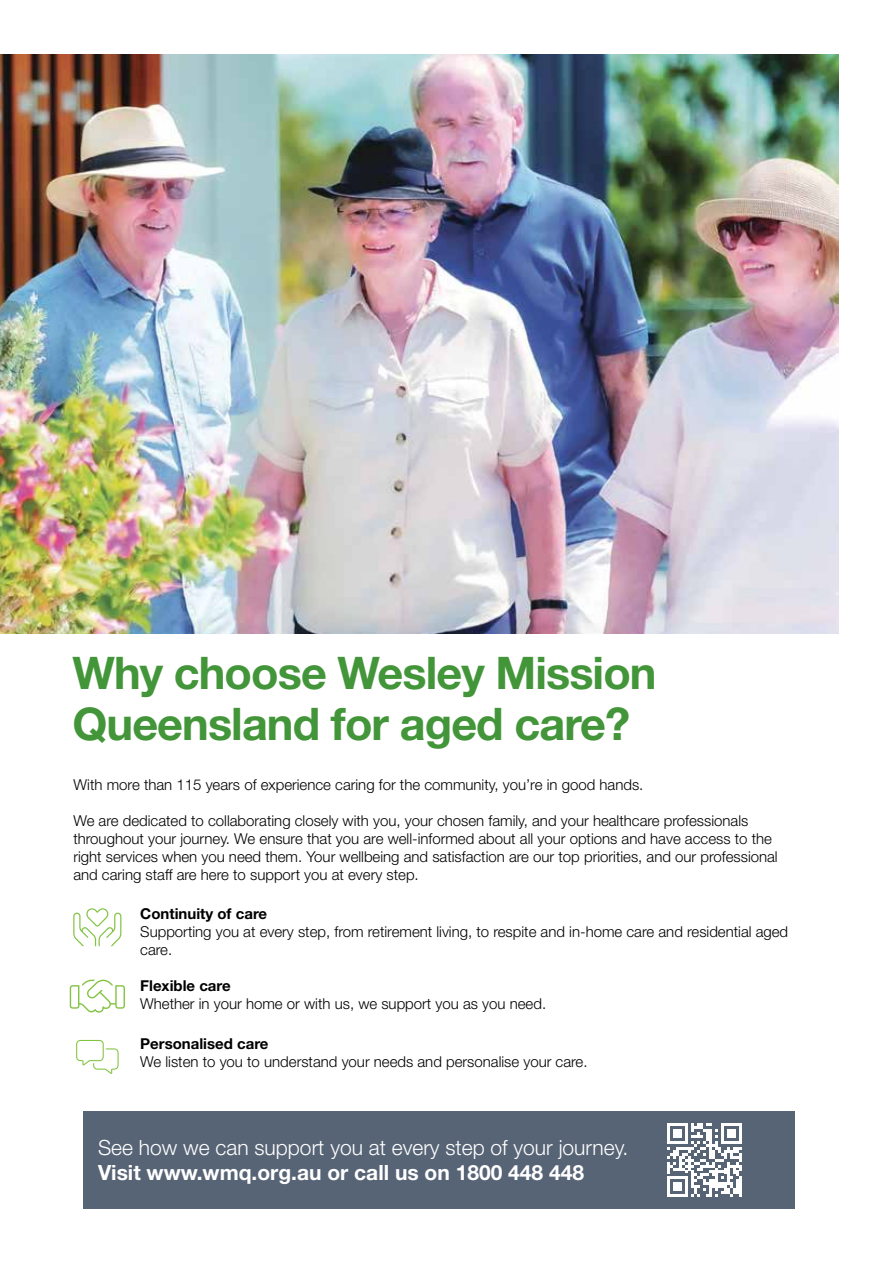
<style>
.page{position:relative;width:893px;height:1263px;background:#fff}
.page>*{position:absolute;margin:0;border:0;box-sizing:border-box;transform-origin:0 0}
.t1{font:700 45px/51px "Helvetica Neue LT Std";letter-spacing:-.02em;color:#439539}
.t2{font:300 21px "Helvetica Neue LT Std";color:#fff}
.t3{font:700 21px "Helvetica Neue LT Std";color:#fff}
.t4{font:300 15px/18px "Helvetica Neue LT Std";color:#000}
.t5{font:700 15px "Helvetica Neue LT Std";color:#000}
</style>
<div class="page">
<img style="left:0;top:54px;width:839px;height:579px">
<svg style="left:73px;top:908px;width:48px;height:38px"></svg>
<svg style="left:70px;top:980px;width:55px;height:33px"></svg>
<svg style="left:76px;top:1040px;width:43px;height:34px"></svg>
<div style="left:84px;top:1111px;width:711px;height:98px;background:#576476"></div>
<svg style="left:667px;top:1123px;width:75px;height:74px"></svg>
<h1 class="t1" style="left:72px;top:647px;width:586px">Why choose Wesley Mission<br>Queensland for aged care?</h1>
<p class="t4" style="left:73px;top:775px;width:571px">With more than 115 years of experience caring for the community, you’re in good hands.</p>
<p class="t4" style="left:73px;top:811px;width:706px">We are dedicated to collaborating closely with you, your chosen family, and your healthcare professionals throughout your journey. We ensure that you are well-informed about all your options and have access to the right services when you need them. Your wellbeing and satisfaction are our top priorities, and our professional and caring staff are here to support you at every step.</p>
<p class="t5" style="left:140px;top:904px;width:128px">Continuity of care</p>
<p class="t4" style="left:140px;top:922px;width:649px">Supporting you at every step, from retirement living, to respite and in-home care and residential aged care.</p>
<p class="t5" style="left:140px;top:976px;width:92px">Flexible care</p>
<p class="t4" style="left:140px;top:994px;width:407px">Whether in your home or with us, we support you as you need.</p>
<p class="t5" style="left:140px;top:1034px;width:130px">Personalised care</p>
<p class="t4" style="left:140px;top:1052px;width:449px">We listen to you to understand your needs and personalise your care.</p>
<h2 class="t2" style="left:98px;top:1135px;width:532px">See how we can support you at every step of your journey.</h2>
<h2 class="t3" style="left:98px;top:1160px;width:488px">Visit www.wmq.org.au or call us on 1800 448 448</h2>
</div>
